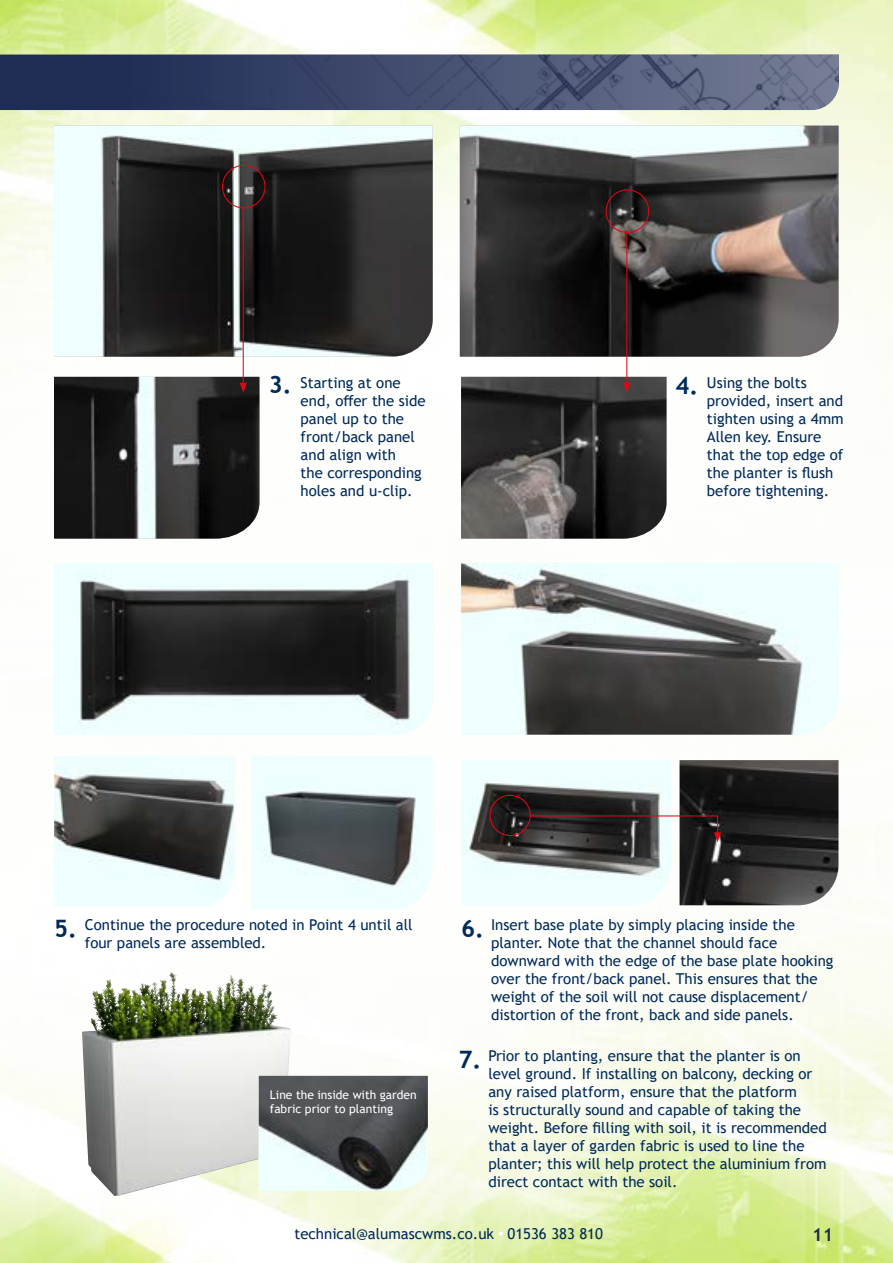
<style>
.page{position:relative;width:893px;height:1263px;background:#fff}
.page>*{position:absolute;margin:0;border:0;box-sizing:border-box;transform-origin:0 0}
.t1{font:700 24px "Trebuchet MS";color:#002a5a}
.t2{font:700 18px "Trebuchet MS";color:#1f2c54}
.t3{font:15px/18px "Trebuchet MS";color:#002a5a}
.t4{font:12px/14.4px "Trebuchet MS";color:#fff}
</style>
<div class="page">
<img style="left:0;top:0;width:893px;height:508px">
<img style="left:0;top:563px;width:893px;height:700px">
<div style="left:0;top:55px;width:63px;height:55px;background:#1f2c54"></div>
<img style="left:63px;top:55px;width:776px;height:55px">
<img style="left:169px;top:972px;width:5px;height:27px">
<img style="left:54px;top:126px;width:379px;height:231px">
<img style="left:460px;top:126px;width:378px;height:231px">
<div style="left:222px;top:165px;width:44px;height:43px;border:1px solid #e30613;border-radius:50%"></div>
<div style="left:606px;top:189px;width:43px;height:44px;border:1px solid #e30613;border-radius:50%"></div>
<hr style="left:243px;top:206px;width:1px;height:179px;background:#e30613">
<svg style="left:54px;top:377px;width:205px;height:162px;background:#373838"></svg>
<hr style="left:626px;top:231px;width:1px;height:154px;background:#e30613">
<svg style="left:461px;top:377px;width:205px;height:162px;background:#3e3c3c"></svg>
<img style="left:54px;top:563px;width:379px;height:172px">
<img style="left:461px;top:563px;width:377px;height:172px">
<img style="left:54px;top:756px;width:182px;height:151px">
<img style="left:251px;top:756px;width:182px;height:153px">
<svg style="left:461px;top:760px;width:377px;height:145px"></svg>
<img style="left:259px;top:1076px;width:169px;height:114px">
<svg style="left:499px;top:1231px;width:4px;height:5px"></svg>
<h1 class="t1" style="left:269px;top:369px;width:24px">3.</h1>
<h1 class="t1" style="left:675px;top:370px;width:24px">4.</h1>
<p class="t3" style="left:301px;top:374px;width:127px">Starting at one end, offer the side panel up to the front/back panel and align with<br>the corresponding holes and u-clip.</p>
<p class="t3" style="left:707px;top:374px;width:138px">Using the bolts provided, insert and tighten using a 4mm<br>Allen key. Ensure that the top edge of the planter is flush before tightening.</p>
<h1 class="t1" style="left:54px;top:913px;width:24px">5.</h1>
<h1 class="t1" style="left:461px;top:913px;width:24px">6.</h1>
<p class="t3" style="left:85px;top:915px;width:329px">Continue the procedure noted in Point 4 until all four panels are assembled.</p>
<p class="t3" style="left:491px;top:915px;width:344px">Insert base plate by simply placing inside the planter. Note that the channel should face downward with the edge of the base plate hooking over the front/back panel. This ensures that the weight of the soil will not cause displacement/ distortion of the front, back and side panels.</p>
<p class="t4" style="left:270px;top:1087px;width:148px">Line the inside with garden fabric prior to planting</p>
<h1 class="t1" style="left:458px;top:1044px;width:24px">7.</h1>
<p class="t3" style="left:488px;top:1047px;width:340px">Prior to planting, ensure that the planter is on level ground. If installing on balcony, decking or any raised platform, ensure that the platform<br>is structurally sound and capable of taking the weight. Before filling with soil, it is recommended that a layer of garden fabric is used to line the planter; this will help protect the aluminium from direct contact with the soil.</p>
<p class="t3" style="left:294px;top:1224px;width:310px">technical@alumascwms.co.uk 01536 383 810</p>
<p class="t2" style="left:812px;top:1223px;width:23px">11</p>
</div>
